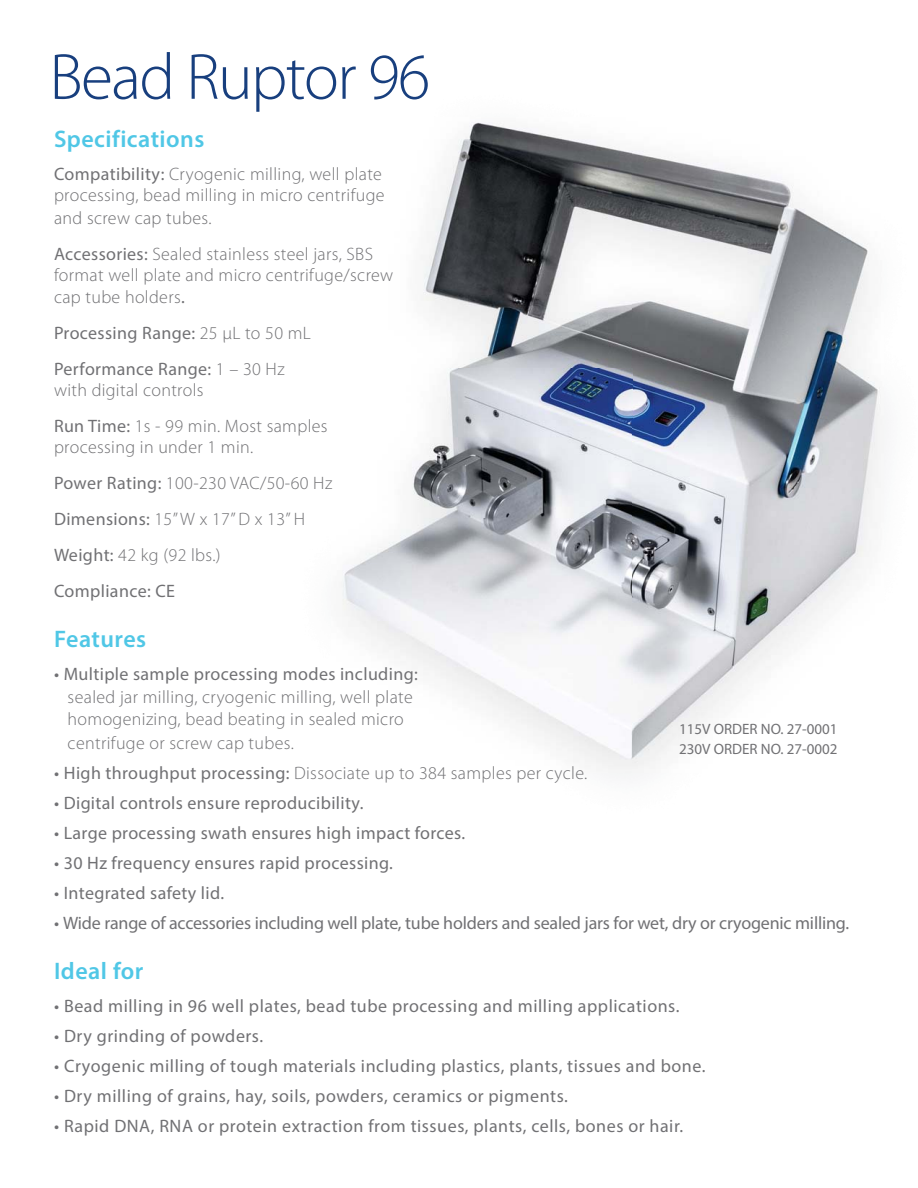
<style>
.page{position:relative;width:918px;height:1188px;background:#fff}
.page>*{position:absolute;margin:0;border:0;box-sizing:border-box;transform-origin:0 0}
.t1{font:300 65.7px "Myriad Pro";letter-spacing:-.025em;color:#183f7e}
.t2{font:600 24px "Myriad Pro";letter-spacing:.02em;color:#50c7e6}
.t3{font:18px/36px "Myriad Pro";letter-spacing:.02em;color:#717174}
.t4{font:300 18px/36px "Myriad Pro";letter-spacing:.02em;color:#717174}
.t5{font:18px "Myriad Pro";letter-spacing:-.01em;color:#717174}
.t6{font:15px/20.2px "Myriad Pro";color:#717174}
.s1{font-weight:400}
.s2{font-weight:300}
</style>
<div class="page">
<img style="left:341px;top:122px;width:541px;height:651px">
<h1 class="t1" style="left:50px;top:52px;width:382px">Bead Ruptor 96</h1>
<h2 class="t2" style="left:54px;top:125px;width:152px">Specifications</h2>
<p class="t4" style="left:54px;top:165px;width:332px;line-height:21.8px"><span class="s1">Compatibility:</span> Cryogenic milling, well plate processing, bead milling in micro centrifuge and screw cap tubes.</p>
<p class="t4" style="left:54px;top:244px;width:341px;line-height:21.8px"><span class="s1">Accessories:</span> Sealed stainless steel jars, SBS format well plate and micro centrifuge/screw cap tube holders<span class="s1">.</span></p>
<p class="t3" style="left:54px;top:317px;width:258px">Processing Range: <span class="s2">25 μL to 50 mL<br></span>Performance Range: <span class="s2">1 – 30 Hz</span></p>
<p class="t4" style="left:54px;top:374px;width:275px">with digital controls<br><span class="s1">Run Time:</span> 1s - 99 min. Most samples</p>
<p class="t4" style="left:54px;top:431px;width:280px">processing in under 1 min.<br><span class="s1">Power Rating:</span> 100-230 VAC/50-60 Hz<br><span class="s1">Dimensions:</span> 15” W x 17” D x 13” H<br><span class="s1">Weight:</span> 42 kg (92 lbs.)<br><span class="s1">Compliance: CE</span></p>
<h2 class="t2" style="left:54px;top:625px;width:94px">Features</h2>
<p class="t3" style="left:54px;top:657px;width:365px">• Multiple sample processing modes including:</p>
<p class="t4" style="left:68px;top:686px;width:347px;line-height:23.2px">sealed jar milling, cryogenic milling, well plate homogenizing, bead beating in sealed micro centrifuge or screw cap tubes.</p>
<p class="t4" style="left:54px;top:757px;width:535px"><span class="s1">• High throughput processing:</span> Dissociate up to 384 samples per cycle.</p>
<p class="t3" style="left:54px;top:786px;width:311px">• Digital controls ensure reproducibility.</p>
<p class="t3" style="left:54px;top:816px;width:413px">• Large processing swath ensures high impact forces.</p>
<p class="t3" style="left:54px;top:846px;width:340px">• 30 Hz frequency ensures rapid processing.</p>
<p class="t3" style="left:54px;top:876px;width:172px">• Integrated safety lid.</p>
<p class="t5" style="left:54px;top:916px;width:797px">• Wide range of accessories including well plate, tube holders and sealed jars for wet, dry or cryogenic milling.</p>
<h2 class="t2" style="left:54px;top:956px;width:91px">Ideal for</h2>
<p class="t3" style="left:54px;top:989px;width:627px">• Bead milling in 96 well plates, bead tube processing and milling applications.</p>
<p class="t3" style="left:54px;top:1019px;width:211px">• Dry grinding of powders.</p>
<p class="t3" style="left:54px;top:1049px;width:653px">• Cryogenic milling of tough materials including plastics, plants, tissues and bone.</p>
<p class="t3" style="left:54px;top:1079px;width:515px">• Dry milling of grains, hay, soils, powders, ceramics or pigments.</p>
<p class="t3" style="left:54px;top:1109px;width:631px">• Rapid DNA, RNA or protein extraction from tissues, plants, cells, bones or hair.</p>
<p class="t6" style="left:679px;top:720px;width:160px">115V ORDER NO. 27-0001<br>230V ORDER NO. 27-0002</p>
</div>
